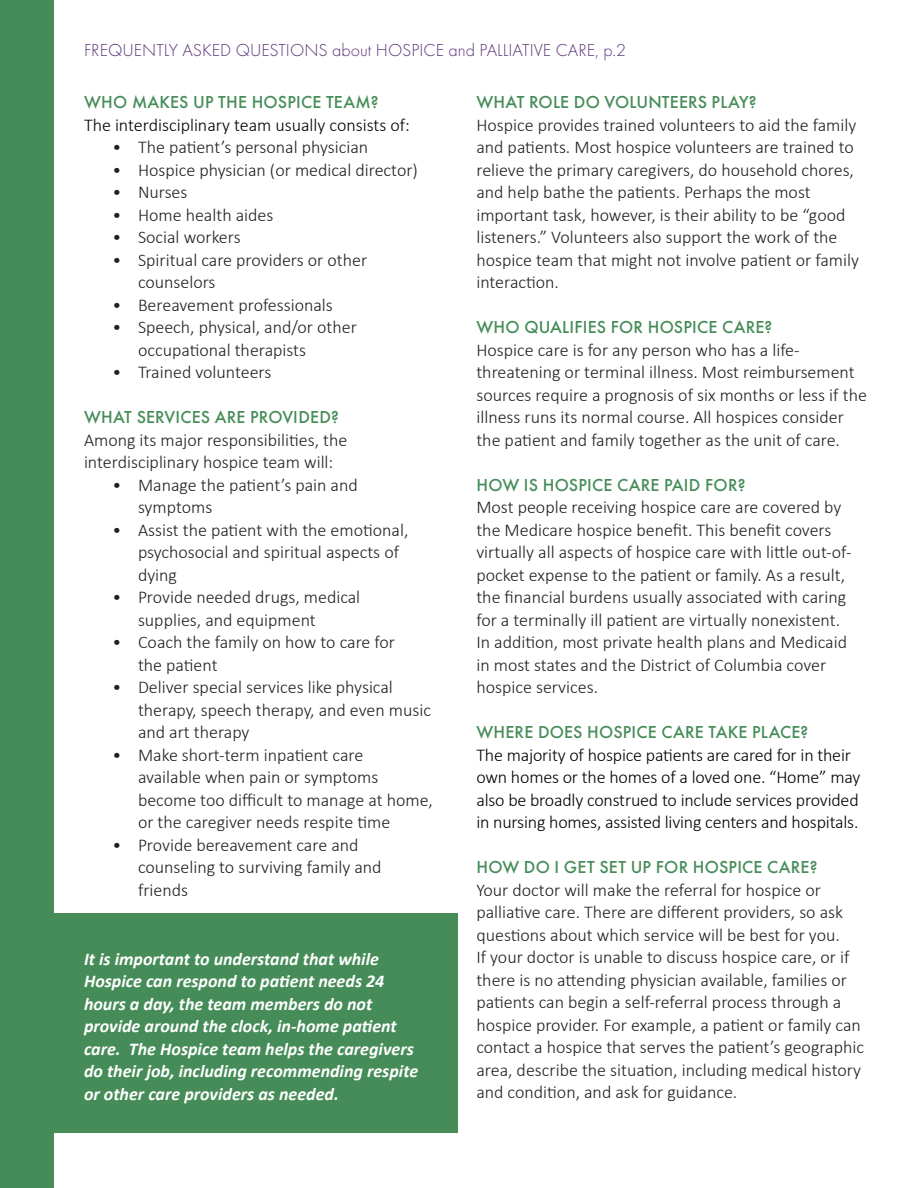
<style>
.page{position:relative;width:918px;height:1188px;background:#fff}
.page>*{position:absolute;margin:0;border:0;box-sizing:border-box;transform-origin:0 0}
.t1{font:300 18px/22.5px "Calibri";color:#231f20}
.t2{font:italic 700 18px/22.5px "Calibri";color:#fff}
.t3{font:300 18px/22.5px "Calibri";letter-spacing:-.01em;color:#000}
.t4{font:500 18px "Function Pro";letter-spacing:.01em;color:#458c58}
.t5{font:300 18px "Function Pro";color:#593377}
</style>
<div class="page">
<div style="left:39px;top:913px;width:419px;height:220px;background:#458c58"></div>
<div style="left:0;top:0;width:53px;height:1188px;background:#458c58"></div>
<p class="t5" style="left:84px;top:40px;width:544px">FREQUENTLY ASKED QUESTIONS about HOSPICE and PALLIATIVE CARE, p.2</p>
<p class="t4" style="left:84px;top:91px;width:296px">WHO MAKES UP THE HOSPICE TEAM?</p>
<p class="t3" style="left:84px;top:113px;width:327px">The interdisciplinary team usually consists of:</p>
<p class="t1" style="left:112px;top:136px;width:257px">• The patient’s personal physician</p>
<p class="t1" style="left:112px;top:158px;width:307px">• Hospice physician (or medical director)</p>
<p class="t1" style="left:112px;top:181px;width:77px">• Nurses</p>
<p class="t1" style="left:112px;top:203px;width:162px">• Home health aides</p>
<p class="t1" style="left:112px;top:226px;width:130px">• Social workers</p>
<p class="t1" style="left:138px;top:248px;width:231px;text-indent:-26px">• Spiritual care providers or other counselors</p>
<p class="t1" style="left:112px;top:293px;width:222px">• Bereavement professionals</p>
<p class="t1" style="left:138px;top:316px;width:221px;text-indent:-26px">• Speech, physical, and/or other occupational therapists</p>
<p class="t1" style="left:112px;top:361px;width:160px">• Trained volunteers</p>
<p class="t4" style="left:84px;top:406px;width:256px">WHAT SERVICES ARE PROVIDED?</p>
<p class="t1" style="left:84px;top:428px;width:265px">Among its major responsibilities, the interdisciplinary hospice team will:</p>
<p class="t1" style="left:138px;top:473px;width:221px;text-indent:-26px">• Manage the patient’s pain and symptoms</p>
<p class="t1" style="left:138px;top:518px;width:272px;text-indent:-26px">• Assist the patient with the emotional, psychosocial and spiritual aspects of dying</p>
<p class="t1" style="left:138px;top:586px;width:224px;text-indent:-26px">• Provide needed drugs, medical supplies, and equipment</p>
<p class="t1" style="left:138px;top:631px;width:259px;text-indent:-26px">• Coach the family on how to care for the patient</p>
<p class="t1" style="left:138px;top:676px;width:294px;text-indent:-26px">• Deliver special services like physical therapy, speech therapy, and even music and art therapy</p>
<p class="t1" style="left:138px;top:743px;width:296px;text-indent:-26px">• Make short-term inpatient care<br>available when pain or symptoms become too difficult to manage at home, or the caregiver needs respite time</p>
<p class="t1" style="left:112px;top:833px;width:248px">• Provide bereavement care and</p>
<p class="t1" style="left:138px;top:856px;width:245px">counseling to surviving family and friends</p>
<p class="t2" style="left:84px;top:947px;width:336px">It is important to understand that while Hospice can respond to patient needs 24 hours a day, the team members do not provide around the clock, in-home patient care. The Hospice team helps the caregivers do their job, including recommending respite or other care providers as needed.</p>
<p class="t4" style="left:476px;top:91px;width:282px">WHAT ROLE DO VOLUNTEERS PLAY?</p>
<p class="t1" style="left:476px;top:113px;width:384px">Hospice provides trained volunteers to aid the family and patients. Most hospice volunteers are trained to relieve the primary caregivers, do household chores, and help bathe the patients. Perhaps the most important task, however, is their ability to be “good listeners.” Volunteers also support the work of the hospice team that might not involve patient or family interaction.</p>
<p class="t4" style="left:476px;top:316px;width:297px">WHO QUALIFIES FOR HOSPICE CARE?</p>
<p class="t1" style="left:476px;top:338px;width:392px">Hospice care is for any person who has a life&shy;threatening or terminal illness. Most reimbursement sources require a prognosis of six months or less if the illness runs its normal course. All hospices consider the patient and family together as the unit of care.</p>
<p class="t4" style="left:476px;top:474px;width:270px">HOW IS HOSPICE CARE PAID FOR?</p>
<p class="t1" style="left:476px;top:496px;width:377px">Most people receiving hospice care are covered by the Medicare hospice benefit. This benefit covers virtually all aspects of hospice care with little out-of&shy;pocket expense to the patient or family. As a result, the financial burdens usually associated with caring for a terminally ill patient are virtually nonexistent.<br>In addition, most private health plans and Medicaid in most states and the District of Columbia cover hospice services.</p>
<p class="t4" style="left:476px;top:721px;width:333px">WHERE DOES HOSPICE CARE TAKE PLACE?</p>
<p class="t3" style="left:476px;top:743px;width:385px">The majority of hospice patients are cared for in their own homes or the homes of a loved one. “Home” may also be broadly construed to include services provided in nursing homes, assisted living centers and hospitals.</p>
<p class="t4" style="left:476px;top:856px;width:342px">HOW DO I GET SET UP FOR HOSPICE CARE?</p>
<p class="t1" style="left:476px;top:878px;width:389px">Your doctor will make the referral for hospice or palliative care. There are different providers, so ask questions about which service will be best for you.<br>If your doctor is unable to discuss hospice care, or if there is no attending physician available, families or patients can begin a self-referral process through a hospice provider. For example, a patient or family can contact a hospice that serves the patient’s geographic area, describe the situation, including medical history and condition, and ask for guidance.</p>
</div>
